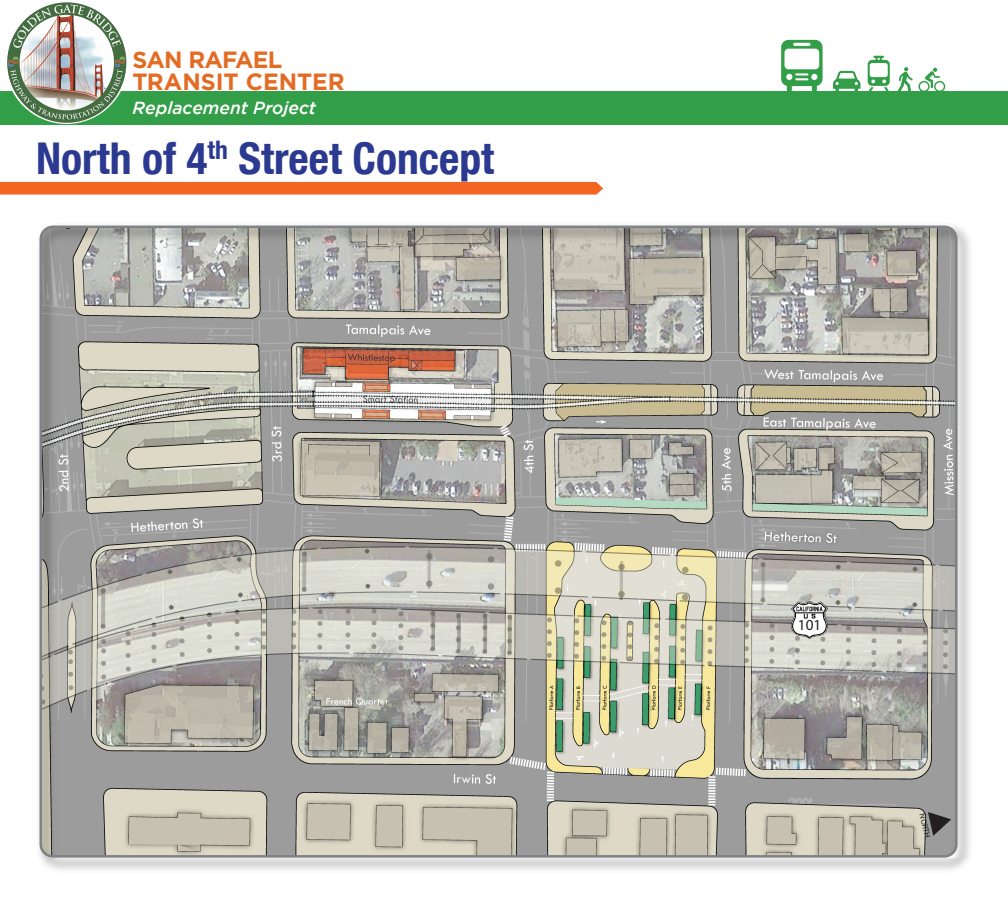
<style>
.page{position:relative;width:1008px;height:908px;background:#fff}
.page>*{position:absolute;margin:0;border:0;box-sizing:border-box;transform-origin:0 0}
.t1{font:700 condensed 43.75px "Helvetica Neue LT Com";color:#2b3990}
.t2{font:700 23.38px/22.4px "Gotham";color:#e36c25}
.t3{font:italic 500 17.5px "Gotham";color:#fff}
.t4{font:15.26px "Myriad Pro";color:#231f20}
.t5{font:8.05px "Myriad Pro";color:#231f20}
</style>
<div class="page">
<div style="left:0;top:92px;width:1008px;height:33px;background:#329e48"></div>
<svg style="left:898px;top:67px;width:47px;height:25px"></svg>
<svg style="left:833px;top:71px;width:28px;height:21px"></svg>
<svg style="left:868px;top:56px;width:22px;height:36px"></svg>
<svg style="left:781px;top:40px;width:42px;height:52px"></svg>
<img style="left:4px;top:2px;width:124px;height:122px">
<img style="left:39px;top:225px;width:931px;height:645px">
<div style="left:40px;top:225px;width:918px;height:632px;border:3px solid #808285;border-radius:12px"></div>
<div style="left:0;top:182px;width:603px;height:12px;background:#f26522"></div>
<svg style="left:928px;top:811px;width:23px;height:24px"></svg>
<svg style="left:791px;top:600px;width:37px;height:39px"></svg>
<p class="t2" style="left:133px;top:48px;width:214px">SAN RAFAEL<br>TRANSIT CENTER</p>
<p class="t3" style="left:133px;top:96px;width:185px">Replacement Project</p>
<p class="t1" style="left:36px;top:132px;width:460px">North of 4<sup>th</sup> Street Concept</p>
<p class="t4" style="left:798px;top:615px;width:25px">101</p>
<p class="t5" style="left:927px;top:812px;width:26px;rotate:76deg">NORTH</p>
</div>
